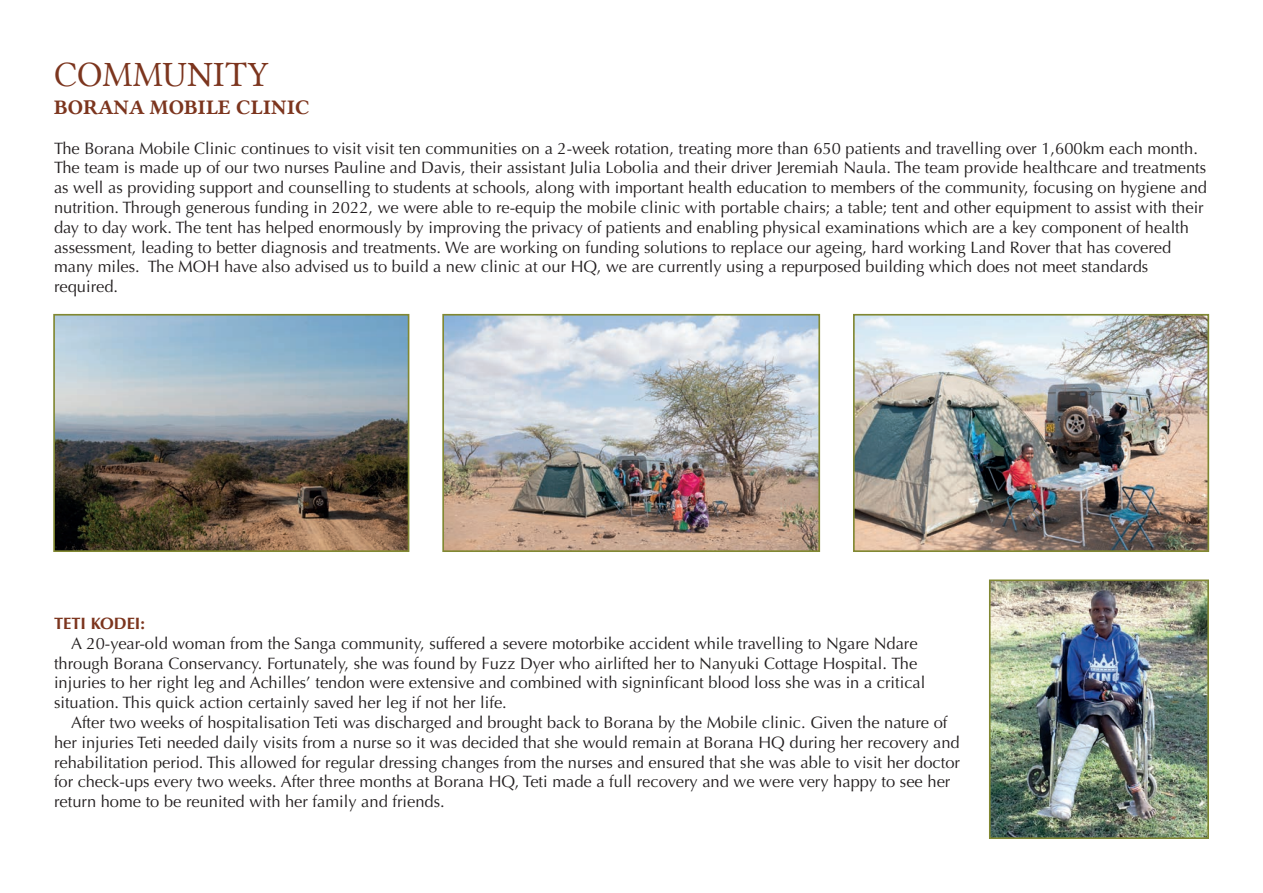
<style>
.page{position:relative;width:1263px;height:893px;background:#fff}
.page>*{position:absolute;margin:0;border:0;box-sizing:border-box;transform-origin:0 0}
.t1{font:36px "Lin Libertine";letter-spacing:.01em;color:#7c351e}
.t2{font:21px "Lin Libertine Capitals B";color:#7c351e}
.t3{font:16.5px/19.8px "Optima";color:#231f20}
.t4{font:700 16.5px "Optima";color:#7c351e}
</style>
<div class="page">
<img style="left:992px;top:582px;width:214px;height:254px">
<div style="left:989px;top:579px;width:220px;height:260px;border:2px solid #818832"></div>
<img style="left:856px;top:317px;width:350px;height:232px">
<div style="left:853px;top:314px;width:356px;height:238px;border:2px solid #818832"></div>
<img style="left:445px;top:317px;width:372px;height:232px">
<div style="left:442px;top:314px;width:378px;height:238px;border:2px solid #818832"></div>
<img style="left:56px;top:317px;width:350px;height:232px">
<div style="left:53px;top:314px;width:356px;height:238px;border:2px solid #818832"></div>
<h1 class="t1" style="left:54px;top:54px;width:216px">COMMUNITY</h1>
<p class="t2" style="left:54px;top:93px;width:257px">BORANA MOBILE CLINIC</p>
<p class="t3" style="left:54px;top:138px;width:1154px">The Borana Mobile Clinic continues to visit visit ten communities on a 2-week rotation, treating more than 650 patients and travelling over 1,600km each month.<br>The team is made up of our two nurses Pauline and Davis, their assistant Julia Lobolia and their driver Jeremiah Naula. The team provide healthcare and treatments as well as providing support and counselling to students at schools, along with important health education to members of the community, focusing on hygiene and nutrition. Through generous funding in 2022, we were able to re-equip the mobile clinic with portable chairs; a table; tent and other equipment to assist with their day to day work. The tent has helped enormously by improving the privacy of patients and enabling physical examinations which are a key component of health assessment, leading to better diagnosis and treatments. We are working on funding solutions to replace our ageing, hard working Land Rover that has covered many miles. The MOH have also advised us to build a new clinic at our HQ, we are currently using a repurposed building which does not meet standards required.</p>
<p class="t4" style="left:54px;top:614px;width:93px">TETI KODEI:</p>
<p class="t3" style="left:54px;top:633px;width:873px;text-indent:17px">A 20-year-old woman from the Sanga community, suffered a severe motorbike accident while travelling to Ngare Ndare through Borana Conservancy. Fortunately, she was found by Fuzz Dyer who airlifted her to Nanyuki Cottage Hospital. The injuries to her right leg and Achilles’ tendon were extensive and combined with signinficant blood loss she was in a critical situation. This quick action certainly saved her leg if not her life.</p>
<p class="t3" style="left:54px;top:713px;width:908px;text-indent:17px">After two weeks of hospitalisation Teti was discharged and brought back to Borana by the Mobile clinic. Given the nature of her injuries Teti needed daily visits from a nurse so it was decided that she would remain at Borana HQ during her recovery and rehabilitation period. This allowed for regular dressing changes from the nurses and ensured that she was able to visit her doctor for check-ups every two weeks. After three months at Borana HQ, Teti made a full recovery and we were very happy to see her return home to be reunited with her family and friends.</p>
</div>
